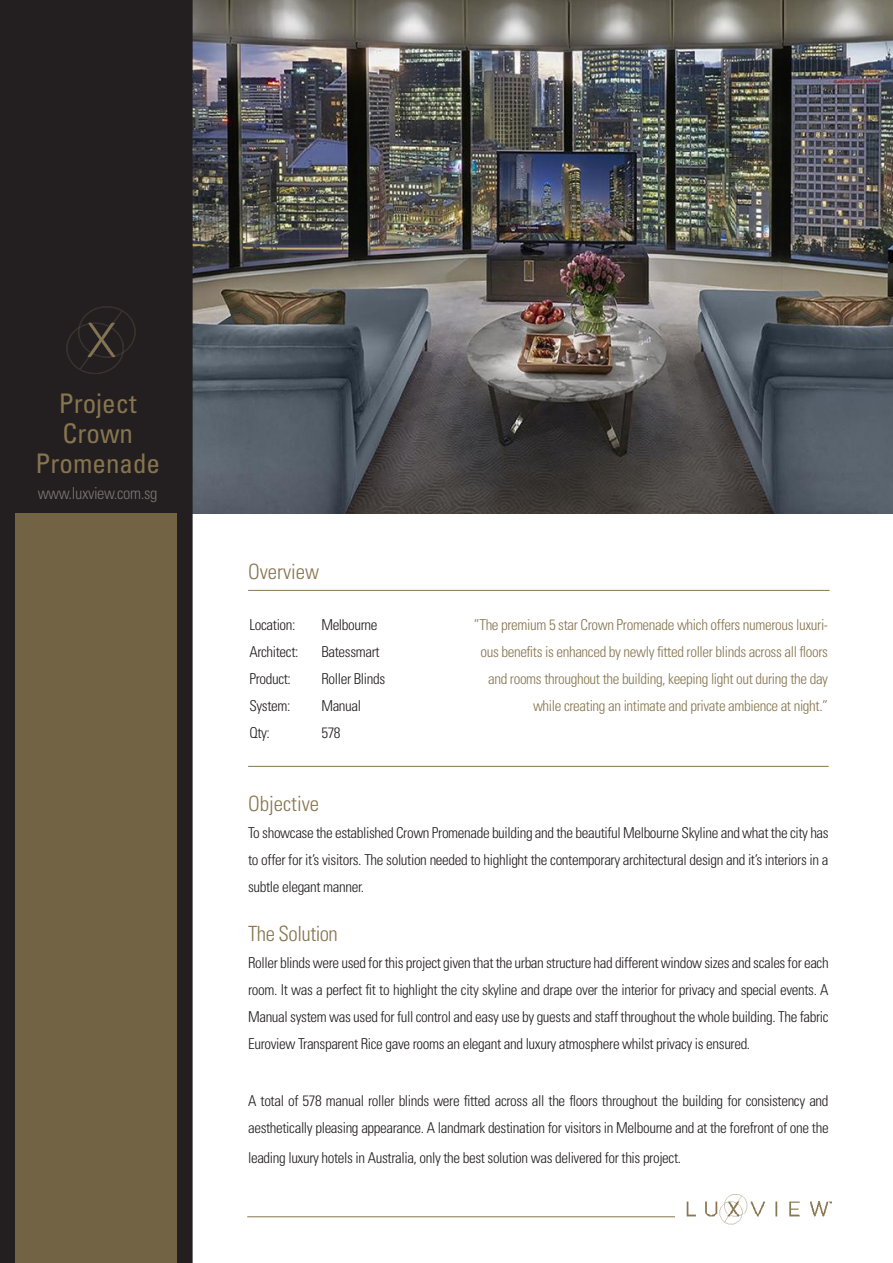
<style>
.page{position:relative;width:893px;height:1263px;background:#fff}
.page>*{position:absolute;margin:0;border:0;box-sizing:border-box;transform-origin:0 0}
.t1{font:condensed 27px "Univers LT Std";color:#87754f}
.t2{font:300 condensed 21px "Univers LT Std";color:#87754f}
.t3{font:300 condensed 21px "Univers LT Std";letter-spacing:-.025em;color:#87754f}
.t4{font:300 condensed 16.5px "Univers LT Std";letter-spacing:-.025em;color:#7a7473}
.t5{font:300 condensed 15px/27px "Univers LT Std";letter-spacing:-.025em;color:#231f20;text-align:justify}
.t6{font:300 condensed 15px/27px "Univers LT Std";letter-spacing:-.025em;color:#87754f;text-align:right}
</style>
<div class="page">
<img style="left:193px;top:0;width:700px;height:514px">
<div style="left:0;top:0;width:193px;height:1263px;background:#231f20"></div>
<div style="left:15px;top:514px;width:162px;height:749px;background:#736345"></div>
<hr style="left:248px;top:590px;width:582px;height:1px;background:#87754e">
<hr style="left:248px;top:766px;width:581px;height:1px;background:#87754e">
<img style="left:665px;top:1194px;width:166px;height:31px">
<hr style="left:247px;top:1216px;width:428px;height:1px;background:#87754e">
<p class="t1" style="left:59px;top:387px;width:80px">Project</p>
<p class="t1" style="left:63px;top:417px;width:72px">Crown</p>
<p class="t1" style="left:36px;top:447px;width:126px">Promenade</p>
<p class="t4" style="left:38px;top:483px;width:121px">www.luxview.com.sg</p>
<p class="t2" style="left:248px;top:559px;width:73px">Overview</p>
<p class="t5" style="left:249px;top:611px;width:48px">Location:</p>
<p class="t5" style="left:321px;top:611px;width:58px">Melbourne</p>
<p class="t5" style="left:249px;top:638px;width:51px">Architect:</p>
<p class="t5" style="left:321px;top:638px;width:60px">Batessmart</p>
<p class="t5" style="left:249px;top:665px;width:43px">Product:</p>
<p class="t5" style="left:321px;top:665px;width:65px">Roller Blinds</p>
<p class="t5" style="left:249px;top:692px;width:43px">System:</p>
<p class="t5" style="left:321px;top:692px;width:41px">Manual</p>
<p class="t5" style="left:249px;top:719px;width:22px">Qty:</p>
<p class="t5" style="left:321px;top:719px;width:21px">578</p>
<p class="t6" style="left:474px;top:611px;width:356px">”The premium 5 star Crown Promenade which offers numerous luxuri&shy;ous benefits is enhanced by newly fitted roller blinds across all floors and rooms throughout the building, keeping light out during the day while creating an intimate and private ambience at night.”</p>
<p class="t2" style="left:248px;top:791px;width:73px">Objective</p>
<p class="t5" style="left:248px;top:819px;width:582px">To showcase the established Crown Promenade building and the beautiful Melbourne Skyline and what the city has to offer for it’s visitors. The solution needed to highlight the contemporary architectural design and it’s interiors in a subtle elegant manner.</p>
<p class="t3" style="left:248px;top:921px;width:91px">The Solution</p>
<p class="t5" style="left:248px;top:949px;width:582px">Roller blinds were used for this project given that the urban structure had different window sizes and scales for each room. It was a perfect fit to highlight the city skyline and drape over the interior for privacy and special events. A Manual system was used for full control and easy use by guests and staff throughout the whole building. The fabric Euroview Transparent Rice gave rooms an elegant and luxury atmosphere whilst privacy is ensured.</p>
<p class="t5" style="left:248px;top:1087px;width:582px">A total of 578 manual roller blinds were fitted across all the floors throughout the building for consistency and aesthetically pleasing appearance. A landmark destination for visitors in Melbourne and at the forefront of one the</p>
<p class="t5" style="left:248px;top:1144px;width:435px">leading luxury hotels in Australia, only the best solution was delivered for this project.</p>
</div>
